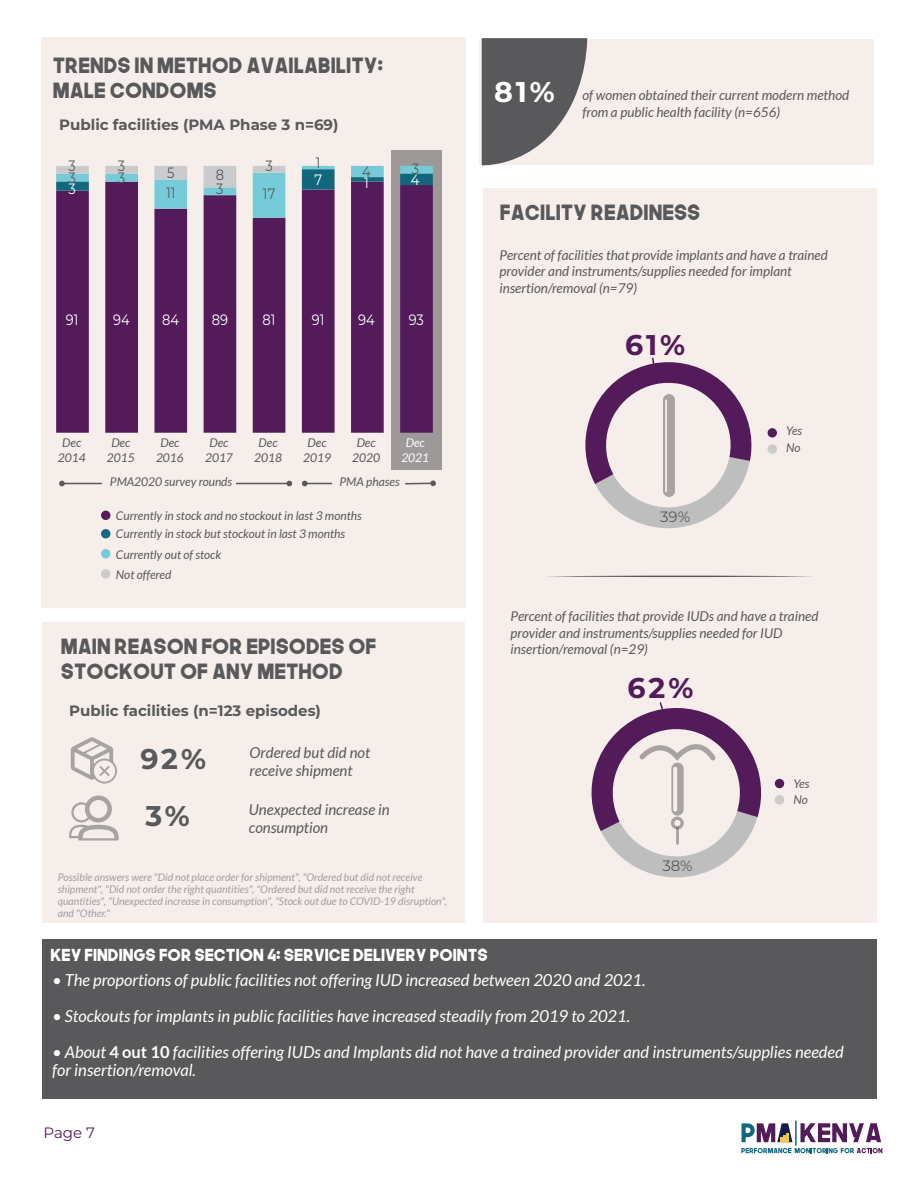
<style>
.page{position:relative;width:918px;height:1188px;background:#fff}
.page>*{position:absolute;margin:0;border:0;box-sizing:border-box;transform-origin:0 0}
.t1{font:700 28.5px "Montserrat";color:#541b5a}
.t2{font:700 28.5px "Montserrat";color:#59595b}
.t3{font:700 28.5px "Montserrat";color:#fff}
.t4{font:21px/25.2px "The Next Font";color:#59595b}
.t5{font:italic 16.5px/18px "Lato";color:#fff}
.t6{font:16.5px "The Next Font";color:#fff}
.t7{font:700 15px "Montserrat";color:#59595b}
.t8{font:italic 15px/18px "Lato";color:#59595b}
.t9{font:15px "Montserrat";color:#fff;scale:.87 1}
.t10{font:15px "Montserrat";color:#59595b;scale:.87 1}
.t11{font:15px "Montserrat";color:#59595b}
.t12{font:15px "Montserrat";color:#531b5a}
.t13{font:italic 13.5px/16.5px "Lato";color:#59595b}
.t14{font:italic 12px/14.4px "Lato";color:#59595b;text-align:center}
.t15{font:italic 12px/14.4px "Lato";color:#fff;text-align:center}
.t16{font:italic 10.5px/12px "Lato";color:#a09f9f}
.s1{font-weight:700;font-style:normal}
</style>
<div class="page">
<div style="left:483px;top:188px;width:394px;height:735px;background:#f5eeea"></div>
<div style="left:480px;top:39px;width:394px;height:126px;background:#f5eeea"></div>
<div style="left:43px;top:622px;width:422px;height:301px;background:#f5eeea"></div>
<div style="left:43px;top:939px;width:834px;height:159px;background:#59595b"></div>
<svg style="left:547px;top:575px;width:265px;height:2px"></svg>
<svg style="left:482px;top:38px;width:105px;height:127px"></svg>
<div style="left:41px;top:37px;width:425px;height:571px;background:#f5eeea"></div>
<hr style="left:795px;top:1121px;width:2px;height:25px;background:#12677d">
<svg style="left:741px;top:1123px;width:51px;height:19px"></svg>
<svg style="left:741px;top:1148px;width:141px;height:5px"></svg>
<svg style="left:800px;top:1123px;width:81px;height:19px"></svg>
<div style="left:768px;top:428px;width:9px;height:10px;background:#541b5a;border-radius:50%"></div>
<div style="left:768px;top:444px;width:9px;height:10px;background:#cbcbcd;border-radius:50%"></div>
<div style="left:775px;top:779px;width:9px;height:9px;background:#541b5a;border-radius:50%"></div>
<div style="left:775px;top:795px;width:9px;height:10px;background:#cbcbcd;border-radius:50%"></div>
<svg style="left:591px;top:702px;width:171px;height:176px"></svg>
<div style="left:392px;top:150px;width:50px;height:320px;background:#9c9998"></div>
<div style="left:101px;top:569px;width:9px;height:10px;background:#cbcbcd;border-radius:50%"></div>
<div style="left:101px;top:549px;width:9px;height:9px;background:#75cbd7;border-radius:50%"></div>
<div style="left:101px;top:529px;width:9px;height:9px;background:#166581;border-radius:50%"></div>
<div style="left:101px;top:511px;width:9px;height:9px;background:#541b5a;border-radius:50%"></div>
<hr style="left:62px;top:483px;width:40px;height:1px;background:#59595b">
<svg style="left:59px;top:481px;width:6px;height:5px"></svg>
<hr style="left:236px;top:483px;width:53px;height:1px;background:#59595b">
<svg style="left:287px;top:481px;width:5px;height:5px"></svg>
<svg style="left:302px;top:481px;width:30px;height:5px"></svg>
<svg style="left:405px;top:480px;width:31px;height:6px"></svg>
<svg style="left:56px;top:218px;width:377px;height:215px;fill:#541b5a"></svg>
<svg style="left:56px;top:166px;width:377px;height:52px"></svg>
<svg style="left:585px;top:357px;width:167px;height:172px"></svg>
<svg style="left:71px;top:737px;width:46px;height:47px"></svg>
<svg style="left:69px;top:795px;width:50px;height:46px"></svg>
<h2 class="t4" style="left:53px;top:52px;width:332px">TRENDS IN METHOD AVAILABILITY:<br>MALE CONDOMS</h2>
<p class="t7" style="left:59px;top:114px;width:281px">Public facilities (PMA Phase 3 n=69)</p>
<p class="t10" style="left:316px;top:152px;width:7px">1</p>
<p class="t10" style="left:68px;top:156px;width:10px">3</p>
<p class="t10" style="left:118px;top:156px;width:10px">3</p>
<p class="t10" style="left:265px;top:156px;width:10px">3</p>
<p class="t10" style="left:167px;top:162px;width:10px">5</p>
<p class="t10" style="left:362px;top:161px;width:11px">4</p>
<p class="t10" style="left:412px;top:159px;width:10px">3</p>
<p class="t10" style="left:216px;top:165px;width:11px">8</p>
<p class="t10" style="left:118px;top:167px;width:10px">3</p>
<p class="t10" style="left:68px;top:167px;width:10px">3</p>
<p class="t9" style="left:314px;top:170px;width:10px">7</p>
<p class="t10" style="left:166px;top:183px;width:12px">11</p>
<p class="t10" style="left:216px;top:179px;width:10px">3</p>
<p class="t10" style="left:263px;top:183px;width:16px">17</p>
<p class="t9" style="left:364px;top:172px;width:7px">1</p>
<p class="t9" style="left:411px;top:169px;width:11px">4</p>
<p class="t9" style="left:68px;top:178px;width:10px">3</p>
<p class="t9" style="left:66px;top:309px;width:16px">91</p>
<p class="t9" style="left:113px;top:309px;width:21px">94</p>
<p class="t9" style="left:162px;top:309px;width:21px">84</p>
<p class="t9" style="left:212px;top:309px;width:20px">89</p>
<p class="t9" style="left:263px;top:309px;width:16px">81</p>
<p class="t9" style="left:312px;top:309px;width:16px">91</p>
<p class="t9" style="left:358px;top:309px;width:21px">94</p>
<p class="t9" style="left:409px;top:309px;width:19px">93</p>
<p class="t14" style="left:58px;top:436px;width:29px">Dec<br>2014</p>
<p class="t14" style="left:107px;top:436px;width:29px">Dec<br>2015</p>
<p class="t14" style="left:156px;top:436px;width:29px">Dec<br>2016</p>
<p class="t14" style="left:205px;top:436px;width:29px">Dec<br>2017</p>
<p class="t14" style="left:254px;top:436px;width:29px">Dec<br>2018</p>
<p class="t14" style="left:303px;top:436px;width:29px">Dec<br>2019</p>
<p class="t14" style="left:352px;top:436px;width:29px">Dec<br>2020</p>
<p class="t15" style="left:401px;top:436px;width:29px">Dec<br>2021</p>
<p class="t14" style="left:110px;top:475px;width:124px">PMA2020 survey rounds</p>
<p class="t14" style="left:340px;top:475px;width:62px">PMA phases</p>
<p class="t14" style="left:116px;top:508px;width:247px">Currently in stock and no stockout in last 3 months</p>
<p class="t14" style="left:116px;top:527px;width:231px">Currently in stock but stockout in last 3 months</p>
<p class="t14" style="left:116px;top:547px;width:107px">Currently out of stock</p>
<p class="t14" style="left:116px;top:568px;width:57px">Not offered</p>
<h2 class="t4" style="left:61px;top:632px;width:317px">MAIN REASON FOR EPISODES OF<br>STOCKOUT OF ANY METHOD</h2>
<p class="t7" style="left:69px;top:699px;width:253px">Public facilities (n=123 episodes)</p>
<h1 class="t2" style="left:140px;top:739px;width:67px">92%</h1>
<p class="t8" style="left:250px;top:744px;width:122px">Ordered but did not receive shipment</p>
<h1 class="t2" style="left:145px;top:796px;width:46px">3%</h1>
<p class="t8" style="left:249px;top:801px;width:142px">Unexpected increase in consumption</p>
<p class="t16" style="left:58px;top:872px;width:391px">Possible answers were "Did not place order for shipment", "Ordered but did not receive shipment", "Did not order the right quantities", "Ordered but did not receive the right quantities", "Unexpected increase in consumption", "Stock out due to COVID-19 disruption", and "Other."</p>
<h1 class="t3" style="left:494px;top:71px;width:62px">81%</h1>
<p class="t13" style="left:582px;top:87px;width:268px">of women obtained their current modern method from a public health facility (n=656)</p>
<h2 class="t4" style="left:500px;top:198px;width:202px">FACILITY READINESS</h2>
<p class="t13" style="left:500px;top:247px;width:330px">Percent of facilities that provide implants and have a trained provider and instruments/supplies needed for implant insertion/removal (n=79)</p>
<h1 class="t1" style="left:625px;top:325px;width:62px">61%</h1>
<p class="t11" style="left:660px;top:507px;width:32px">39%</p>
<p class="t14" style="left:786px;top:423px;width:18px;line-height:16.2px;text-align:left">Yes<br>No</p>
<p class="t13" style="left:511px;top:608px;width:309px">Percent of facilities that provide IUDs and have a trained provider and instruments/supplies needed for IUD insertion/removal (n=29)</p>
<h1 class="t1" style="left:627px;top:668px;width:67px">62%</h1>
<p class="t11" style="left:662px;top:856px;width:32px">38%</p>
<p class="t14" style="left:793px;top:776px;width:18px;line-height:16.2px;text-align:left">Yes<br>No</p>
<p class="t6" style="left:50px;top:943px;width:439px">KEY FINDINGS FOR SECTION 4: SERVICE DELIVERY POINTS</p>
<p class="t5" style="left:52px;top:971px;width:595px">• The proportions of public facilities not offering IUD increased between 2020 and 2021.</p>
<p class="t5" style="left:52px;top:1007px;width:580px">• Stockouts for implants in public facilities have increased steadily from 2019 to 2021.</p>
<p class="t5" style="left:52px;top:1043px;width:793px">• About <span class="s1">4 out 10</span> facilities offering IUDs and Implants did not have a trained provider and instruments/supplies needed for insertion/removal.</p>
<p class="t12" style="left:44px;top:1122px;width:53px">Page 7</p>
</div>
